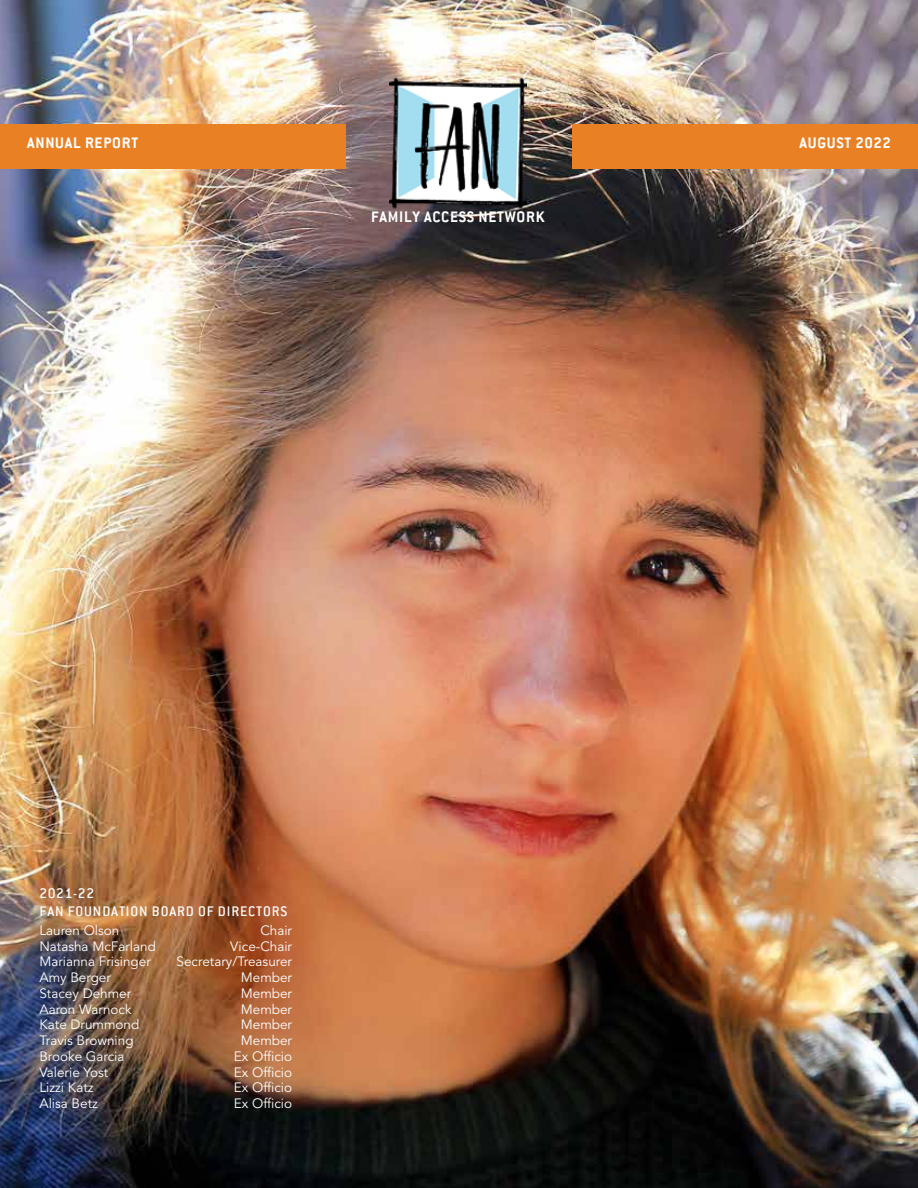
<style>
.page{position:relative;width:918px;height:1188px;background:#fff}
.page>*{position:absolute;margin:0;border:0;box-sizing:border-box;transform-origin:0 0}
.t1{font:700 16.8px "Conduit ITC";letter-spacing:.045em;color:#fff}
.t2{font:500 15.3px/18px "Conduit ITC";letter-spacing:.055em;color:#fff}
.t3{font:13.5px/15.8px "Avenir LT Std";color:#fff}
</style>
<div class="page">
<img style="left:0;top:0;width:918px;height:1188px">
<div style="left:0;top:125px;width:345px;height:44px;background:#ea8024"></div>
<div style="left:573px;top:125px;width:345px;height:44px;background:#ea8024"></div>
<img style="left:390px;top:79px;width:137px;height:133px">
<p class="t1" style="left:27px;top:133px;width:112px">ANNUAL REPORT</p>
<p class="t1" style="left:371px;top:207px;width:175px">FAMILY ACCESS NETWORK</p>
<p class="t1" style="left:800px;top:133px;width:93px">AUGUST 2022</p>
<p class="t2" style="left:39px;top:884px;width:249px">2021-22<br>FAN FOUNDATION BOARD OF DIRECTORS</p>
<p class="t3" style="left:39px;top:923px;width:118px">Lauren Olson<br>Natasha McFarland<br>Marianna Frisinger<br>Amy Berger<br>Stacey Dehmer<br>Aaron Warnock<br>Kate Drummond<br>Travis Browning<br>Brooke Garcia<br>Valerie Yost<br>Lizzi Katz<br>Alisa Betz</p>
<p class="t3" style="left:177px;top:923px;width:117px;text-align:right">Chair<br>Vice-Chair<br>Secretary/Treasurer<br>Member<br>Member<br>Member<br>Member<br>Member<br>Ex Officio<br>Ex Officio<br>Ex Officio<br>Ex Officio</p>
</div>
